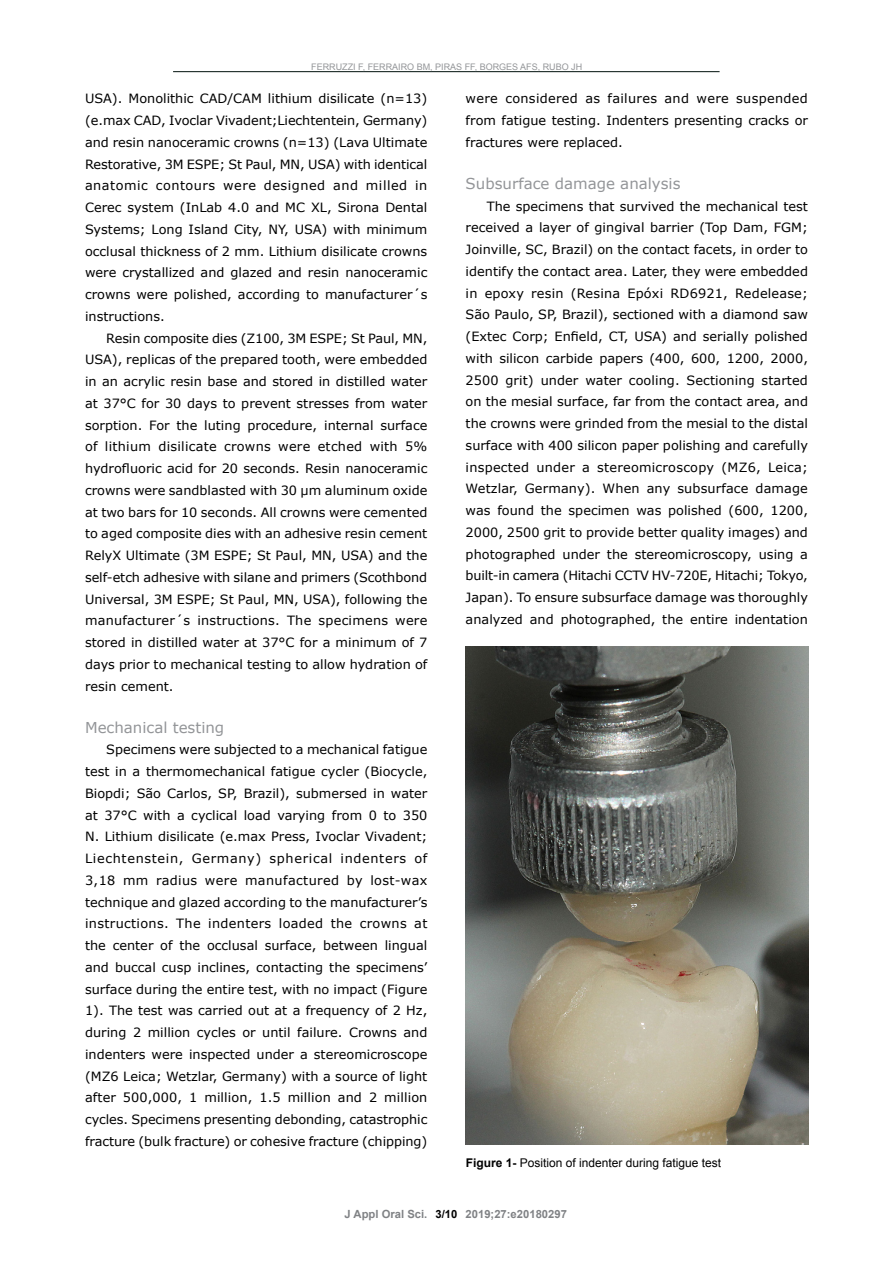
<style>
.page{position:relative;width:893px;height:1263px;background:#fff}
.page>*{position:absolute;margin:0;border:0;box-sizing:border-box;transform-origin:0 0}
.t1{font:15px "Verdana";color:#939598}
.t2{font:12.75px/21.8px "Verdana";color:#000;text-align:justify}
.t3{font:12px "Arial";color:#000}
.t4{font:700 11.25px "Arial";color:#808285}
.t5{font:9px "Arial";color:#939598}
.s1{font-weight:700}
.s2{color:#000}
</style>
<div class="page">
<hr style="left:173px;top:71px;width:547px;height:1px;background:#00110d">
<img style="left:466px;top:647px;width:342px;height:497px">
<p class="t5" style="left:311px;top:61px;width:273px">FERRUZZI F, FERRAIRO BM, PIRAS FF, BORGES AFS, RUBO JH</p>
<p class="t2" style="left:85px;top:88px;width:344px">USA). Monolithic CAD/CAM lithium disilicate (n=13) (e.max CAD, Ivoclar Vivadent;Liechtentein, Germany) and resin nanoceramic crowns (n=13) (Lava Ultimate Restorative, 3M ESPE; St Paul, MN, USA) with identical anatomic contours were designed and milled in Cerec system (InLab 4.0 and MC XL, Sirona Dental Systems; Long Island City, NY, USA) with minimum occlusal thickness of 2 mm. Lithium disilicate crowns were crystallized and glazed and resin nanoceramic crowns were polished, according to manufacturer´s instructions.</p>
<p class="t2" style="left:85px;top:327px;width:344px;text-indent:21px">Resin composite dies (Z100, 3M ESPE; St Paul, MN, USA), replicas of the prepared tooth, were embedded in an acrylic resin base and stored in distilled water at 37°C for 30 days to prevent stresses from water sorption. For the luting procedure, internal surface of lithium disilicate crowns were etched with 5% hydrofluoric acid for 20 seconds. Resin nanoceramic crowns were sandblasted with 30 µm aluminum oxide at two bars for 10 seconds. All crowns were cemented to aged composite dies with an adhesive resin cement RelyX Ultimate (3M ESPE; St Paul, MN, USA) and the self-etch adhesive with silane and primers (Scothbond Universal, 3M ESPE; St Paul, MN, USA), following the manufacturer´s instructions. The specimens were stored in distilled water at 37°C for a minimum of 7 days prior to mechanical testing to allow hydration of resin cement.</p>
<p class="t1" style="left:85px;top:717px;width:141px">Mechanical testing</p>
<p class="t2" style="left:85px;top:739px;width:344px;text-indent:21px">Specimens were subjected to a mechanical fatigue test in a thermomechanical fatigue cycler (Biocycle, Biopdi; São Carlos, SP, Brazil), submersed in water at 37°C with a cyclical load varying from 0 to 350<br>N. Lithium disilicate (e.max Press, Ivoclar Vivadent; Liechtenstein, Germany) spherical indenters of 3,18 mm radius were manufactured by lost-wax technique and glazed according to the manufacturer’s instructions. The indenters loaded the crowns at the center of the occlusal surface, between lingual and buccal cusp inclines, contacting the specimens’ surface during the entire test, with no impact (Figure 1). The test was carried out at a frequency of 2 Hz, during 2 million cycles or until failure. Crowns and indenters were inspected under a stereomicroscope (MZ6 Leica; Wetzlar, Germany) with a source of light after 500,000, 1 million, 1.5 million and 2 million cycles. Specimens presenting debonding, catastrophic fracture (bulk fracture) or cohesive fracture (chipping)</p>
<p class="t2" style="left:466px;top:88px;width:344px">were considered as failures and were suspended from fatigue testing. Indenters presenting cracks or fractures were replaced.</p>
<p class="t1" style="left:466px;top:173px;width:216px">Subsurface damage analysis</p>
<p class="t2" style="left:466px;top:195px;width:344px;text-indent:21px">The specimens that survived the mechanical test received a layer of gingival barrier (Top Dam, FGM; Joinville, SC, Brazil) on the contact facets, in order to identify the contact area. Later, they were embedded in epoxy resin (Resina Epóxi RD6921, Redelease; São Paulo, SP, Brazil), sectioned with a diamond saw (Extec Corp; Enfield, CT, USA) and serially polished with silicon carbide papers (400, 600, 1200, 2000, 2500 grit) under water cooling. Sectioning started on the mesial surface, far from the contact area, and the crowns were grinded from the mesial to the distal surface with 400 silicon paper polishing and carefully inspected under a stereomicroscopy (MZ6, Leica; Wetzlar, Germany). When any subsurface damage was found the specimen was polished (600, 1200, 2000, 2500 grit to provide better quality images) and photographed under the stereomicroscopy, using a built-in camera (Hitachi CCTV HV-720E, Hitachi; Tokyo, Japan). To ensure subsurface damage was thoroughly analyzed and photographed, the entire indentation</p>
<p class="t3" style="left:466px;top:1155px;width:257px"><span class="s1">Figure 1-</span> Position of indenter during fatigue test</p>
<p class="t4" style="left:345px;top:1206px;width:224px">J Appl Oral Sci. <span class="s2">3/10</span> 2019;27:e20180297</p>
</div>
